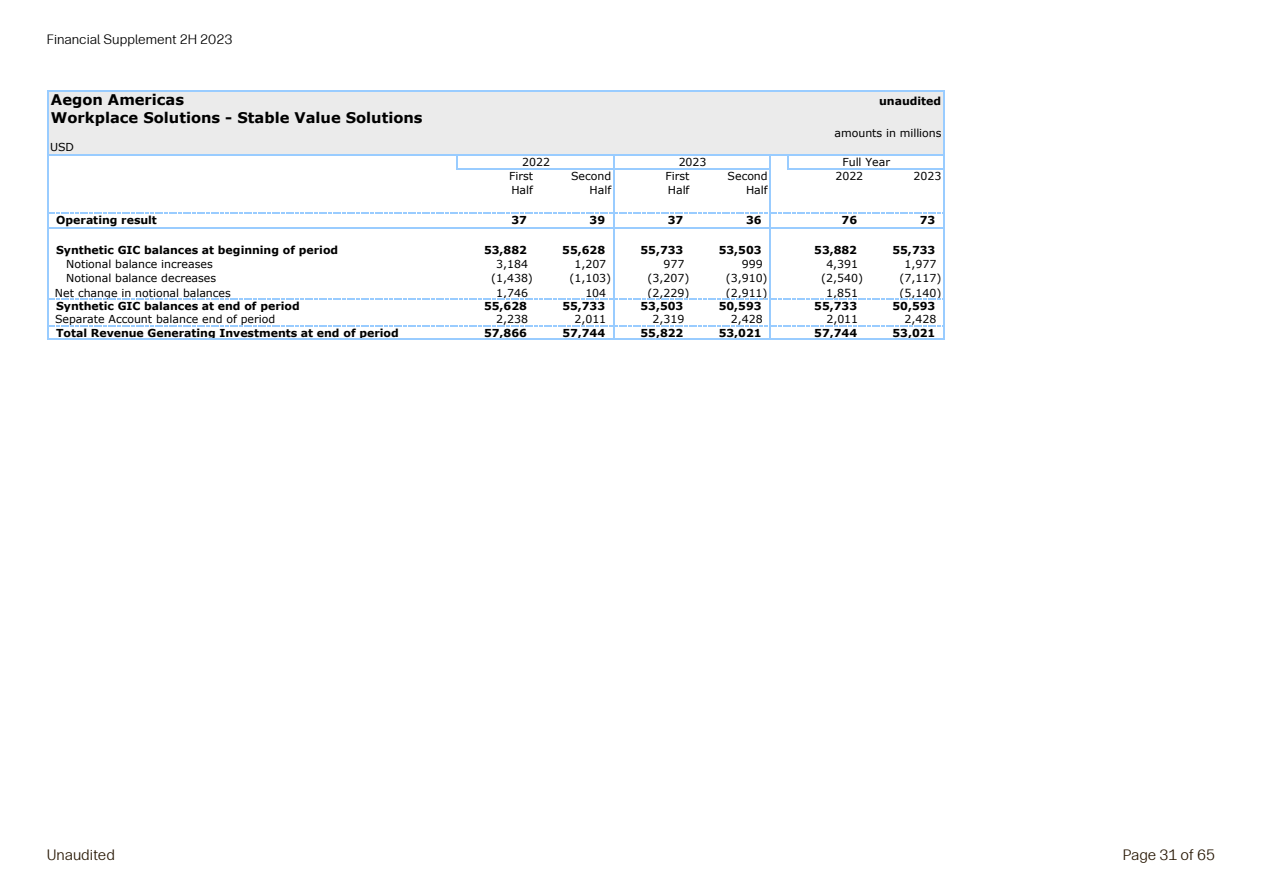
<style>
.page{position:relative;width:1263px;height:893px;background:#fff}
.page>*{position:absolute;margin:0;border:0;box-sizing:border-box;transform-origin:0 0}
.t1{font:15px "Forever Forma Body Text";color:#281805}
.t2{font:700 14.7px "Verdana";color:#000}
.t3{font:13.5px "Forever Forma Body Text";color:#000}
.t4{font:10.95px "Verdana";letter-spacing:-.005em;color:#000}
.t5{font:700 10.95px "Verdana";letter-spacing:-.005em;color:#000}
</style>
<div class="page">
<div style="left:48px;top:91px;width:896px;height:64px;background:#ebebeb"></div>
<hr style="left:48px;top:90px;width:818px;height:1px;background:#9cf">
<hr style="left:943px;top:91px;width:1px;height:50px;background:#9cf">
<hr style="left:458px;top:169px;width:313px;height:1px;background:#9cf">
<hr style="left:613px;top:155px;width:1px;height:57px;background:#9cf">
<hr style="left:943px;top:141px;width:1px;height:71px;background:#9cf">
<hr style="left:613px;top:228px;width:1px;height:42px;background:#9cf">
<hr style="left:47px;top:90px;width:1px;height:250px;background:#9cf">
<hr style="left:943px;top:228px;width:1px;height:112px;background:#9cf">
<svg style="left:457px;top:155px;width:1px;height:15px"></svg>
<hr style="left:613px;top:270px;width:1px;height:70px;background:#9cf">
<hr style="left:770px;top:155px;width:1px;height:185px;background:#9cf">
<svg style="left:787px;top:155px;width:1px;height:15px"></svg>
<hr style="left:866px;top:90px;width:78px;height:1px;background:#9cf">
<hr style="left:48px;top:154px;width:896px;height:1px;background:#9cf">
<hr style="left:788px;top:169px;width:156px;height:1px;background:#9cf">
<svg style="left:48px;top:212px;width:896px;height:15px"></svg>
<hr style="left:48px;top:227px;width:896px;height:1px;background:#9cf">
<svg style="left:48px;top:298px;width:895px;height:2px;background:#a7d3ff"></svg>
<svg style="left:48px;top:325px;width:895px;height:1px"></svg>
<hr style="left:48px;top:339px;width:896px;height:1px;background:#9cf">
<p class="t3" style="left:47px;top:30px;width:187px">Financial Supplement 2H 2023</p>
<p class="t2" style="left:51px;top:89px;width:135px">Aegon Americas</p>
<p class="t5" style="left:879px;top:93px;width:63px">unaudited</p>
<p class="t2" style="left:51px;top:107px;width:373px">Workplace Solutions - Stable Value Solutions</p>
<p class="t4" style="left:834px;top:126px;width:109px">amounts in millions</p>
<p class="t4" style="left:50px;top:140px;width:25px">USD</p>
<p class="t4" style="left:509px;top:168px;width:25px">First</p>
<p class="t4" style="left:571px;top:168px;width:42px">Second</p>
<p class="t4" style="left:665px;top:168px;width:25px">First</p>
<p class="t4" style="left:728px;top:168px;width:42px">Second</p>
<p class="t4" style="left:835px;top:168px;width:29px">2022</p>
<p class="t4" style="left:914px;top:168px;width:29px">2023</p>
<p class="t4" style="left:511px;top:183px;width:23px">Half</p>
<p class="t4" style="left:590px;top:183px;width:23px">Half</p>
<p class="t4" style="left:668px;top:183px;width:23px">Half</p>
<p class="t4" style="left:746px;top:183px;width:23px">Half</p>
<p class="t5" style="left:56px;top:213px;width:102px">Operating result</p>
<p class="t5" style="left:511px;top:213px;width:17px">37</p>
<p class="t5" style="left:590px;top:213px;width:17px">39</p>
<p class="t5" style="left:668px;top:213px;width:17px">37</p>
<p class="t5" style="left:746px;top:213px;width:17px">36</p>
<p class="t5" style="left:841px;top:213px;width:17px">76</p>
<p class="t5" style="left:920px;top:213px;width:17px">73</p>
<p class="t5" style="left:56px;top:242px;width:284px">Synthetic GIC balances at beginning of period</p>
<p class="t5" style="left:484px;top:242px;width:44px">53,882</p>
<p class="t5" style="left:562px;top:242px;width:44px">55,628</p>
<p class="t5" style="left:640px;top:242px;width:44px">55,733</p>
<p class="t5" style="left:719px;top:242px;width:44px">53,503</p>
<p class="t5" style="left:814px;top:242px;width:44px">53,882</p>
<p class="t5" style="left:892px;top:242px;width:44px">55,733</p>
<p class="t4" style="left:66px;top:257px;width:148px">Notional balance increases</p>
<p class="t4" style="left:496px;top:257px;width:33px">3,184</p>
<p class="t4" style="left:574px;top:257px;width:33px">1,207</p>
<p class="t4" style="left:664px;top:257px;width:22px">977</p>
<p class="t4" style="left:742px;top:257px;width:22px">999</p>
<p class="t4" style="left:826px;top:257px;width:33px">4,391</p>
<p class="t4" style="left:904px;top:257px;width:33px">1,977</p>
<p class="t4" style="left:66px;top:271px;width:152px">Notional balance decreases</p>
<p class="t4" style="left:491px;top:271px;width:43px">(1,438)</p>
<p class="t4" style="left:569px;top:271px;width:43px">(1,103)</p>
<p class="t4" style="left:647px;top:271px;width:43px">(3,207)</p>
<p class="t4" style="left:726px;top:271px;width:43px">(3,910)</p>
<p class="t4" style="left:821px;top:271px;width:43px">(2,540)</p>
<p class="t4" style="left:899px;top:271px;width:43px">(7,117)</p>
<p class="t4" style="left:55px;top:285px;width:177px">Net change in notional balances</p>
<p class="t4" style="left:496px;top:285px;width:33px">1,746</p>
<p class="t4" style="left:585px;top:285px;width:22px">104</p>
<p class="t4" style="left:647px;top:285px;width:43px">(2,229)</p>
<p class="t4" style="left:726px;top:285px;width:43px">(2,911)</p>
<p class="t4" style="left:826px;top:285px;width:33px">1,851</p>
<p class="t4" style="left:899px;top:285px;width:43px">(5,140)</p>
<p class="t5" style="left:56px;top:298px;width:245px">Synthetic GIC balances at end of period</p>
<p class="t5" style="left:484px;top:298px;width:44px">55,628</p>
<p class="t5" style="left:562px;top:298px;width:44px">55,733</p>
<p class="t5" style="left:640px;top:298px;width:44px">53,503</p>
<p class="t5" style="left:719px;top:298px;width:44px">50,593</p>
<p class="t5" style="left:814px;top:298px;width:44px">55,733</p>
<p class="t5" style="left:892px;top:298px;width:44px">50,593</p>
<p class="t4" style="left:55px;top:312px;width:222px">Separate Account balance end of period</p>
<p class="t4" style="left:496px;top:312px;width:33px">2,238</p>
<p class="t4" style="left:574px;top:312px;width:33px">2,011</p>
<p class="t4" style="left:653px;top:312px;width:33px">2,319</p>
<p class="t4" style="left:731px;top:312px;width:33px">2,428</p>
<p class="t4" style="left:826px;top:312px;width:33px">2,011</p>
<p class="t4" style="left:904px;top:312px;width:33px">2,428</p>
<p class="t5" style="left:56px;top:325px;width:344px">Total Revenue Generating Investments at end of period</p>
<p class="t5" style="left:484px;top:325px;width:44px">57,866</p>
<p class="t5" style="left:562px;top:325px;width:44px">57,744</p>
<p class="t5" style="left:640px;top:325px;width:44px">55,822</p>
<p class="t5" style="left:719px;top:325px;width:44px">53,021</p>
<p class="t5" style="left:814px;top:325px;width:44px">57,744</p>
<p class="t5" style="left:892px;top:325px;width:44px">53,021</p>
<p class="t4" style="left:522px;top:154px;width:29px">2022</p>
<p class="t4" style="left:679px;top:154px;width:29px">2023</p>
<p class="t4" style="left:842px;top:154px;width:49px">Full Year</p>
<h1 class="t1" style="left:47px;top:844px;width:70px">Unaudited</h1>
<h1 class="t1" style="left:1123px;top:844px;width:94px">Page 31 of 65</h1>
</div>
